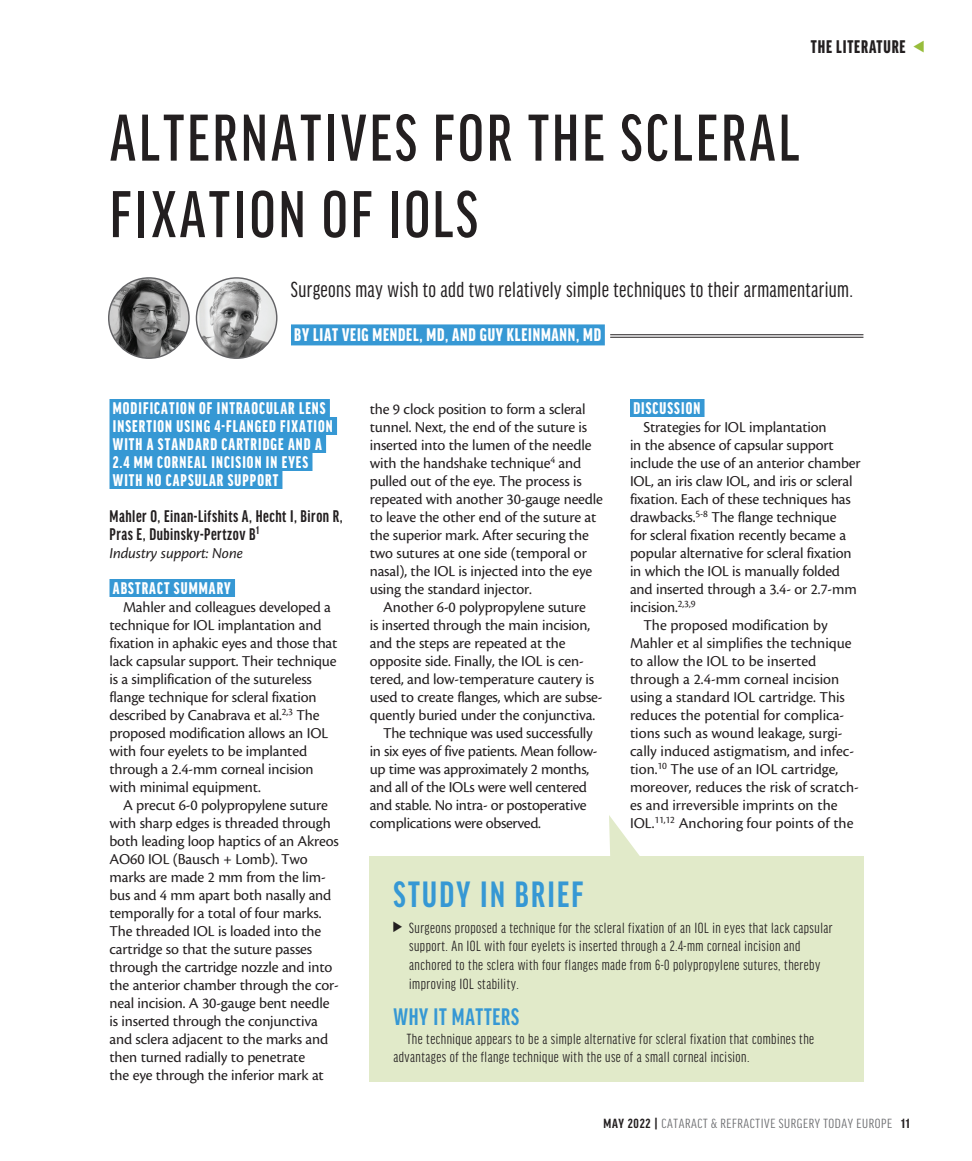
<style>
.page{position:relative;width:972px;height:1161px;background:#fff}
.page>*{position:absolute;margin:0;border:0;box-sizing:border-box;transform-origin:0 0}
.headline{font:500 extra-condensed 70.5px/76.5px "Good Headline Pro";letter-spacing:.045em;color:#231f20}
.study_in_brief_heade{font:700 extra-condensed 39px "Good Headline Pro";letter-spacing:.06em;color:#3698d4}
.study_in_brief_subhe{font:700 extra-condensed 25.5px "Good Headline Pro";letter-spacing:.03em;color:#3698d4}
.deck{font:23.25px "Good Headline Pro X Cond News";letter-spacing:.015em;color:#231f20}
.author{font:900 extra-condensed 19.5px "Good Headline Pro";letter-spacing:.04em;color:#fff}
.t1{font:900 extra-condensed 19.5px "Good Headline Pro";letter-spacing:.045em;color:#231f20}
.subhead{font:900 extra-condensed 18px "Good Headline Pro";letter-spacing:.06em;color:#fff}
.Subhead_2{font:700 extra-condensed 18px/18px "Good Headline Pro";letter-spacing:.03em;color:#231f20}
.body{font:15.75px/18px "Cronos Pro";letter-spacing:-.01em;color:#231f20}
.study_in_brief_body{font:extra-condensed 15.75px/18.8px "Good Headline Pro";letter-spacing:.03em;color:#231f20}
.body-2{font:italic 15.75px "Cronos Pro";letter-spacing:-.01em;color:#231f20}
.t2{font:extra-condensed 14.1px "Good Headline Pro";letter-spacing:.035em;color:#6c6d70;scale:1.11 1}
.s1{font-weight:700;color:#231f20}
</style>
<div class="page">
<div style="left:291px;top:324px;width:314px;height:21px;background:#3698d4"></div>
<div style="left:110px;top:399px;width:220px;height:18px;background:#3698d4"></div>
<div style="left:110px;top:417px;width:227px;height:18px;background:#3698d4"></div>
<div style="left:110px;top:435px;width:216px;height:18px;background:#3698d4"></div>
<div style="left:110px;top:453px;width:203px;height:18px;background:#3698d4"></div>
<div style="left:110px;top:471px;width:172px;height:18px;background:#3698d4"></div>
<div style="left:110px;top:579px;width:125px;height:18px;background:#3698d4"></div>
<div style="left:630px;top:399px;width:75px;height:18px;background:#3698d4"></div>
<img style="left:109px;top:278px;width:80px;height:80px;border-radius:40px">
<div style="left:108px;top:277px;width:82px;height:82px;border:1px solid #636366;border-radius:50%"></div>
<img style="left:196px;top:278px;width:81px;height:80px;border-radius:40px">
<div style="left:196px;top:277px;width:81px;height:82px;border:1px solid #636366;border-radius:50%"></div>
<hr style="left:610px;top:334px;width:253px;height:1px;background:#231f20">
<hr style="left:610px;top:337px;width:253px;height:1px;background:#231f20">
<div style="left:369px;top:856px;width:495px;height:225px;background:#e1eac9"></div>
<svg style="left:609px;top:815px;width:67px;height:90px"></svg>
<svg style="left:393px;top:921px;width:9px;height:11px"></svg>
<p class="t1" style="left:811px;top:37px;width:96px">THE LITERATURE</p>
<p class="headline" style="left:110px;top:100px;width:691px">ALTERNATIVES FOR THE SCLERAL<br>FIXATION OF IOLS</p>
<p class="deck" style="left:291px;top:278px;width:564px">Surgeons may wish to add two relatively simple techniques to their armamentarium.</p>
<p class="author" style="left:294px;top:325px;width:308px">BY LIAT VEIG MENDEL, MD, AND GUY KLEINMANN, MD</p>
<p class="subhead" style="left:113px;top:399px;width:214px">MODIFICATION OF INTRAOCULAR LENS</p>
<p class="subhead" style="left:113px;top:417px;width:221px">INSERTION USING 4-FLANGED FIXATION</p>
<p class="subhead" style="left:113px;top:435px;width:211px">WITH A STANDARD CARTRIDGE AND A</p>
<p class="subhead" style="left:113px;top:453px;width:197px">2.4 MM CORNEAL INCISION IN EYES</p>
<p class="subhead" style="left:113px;top:471px;width:167px">WITH NO CAPSULAR SUPPORT</p>
<p class="Subhead_2" style="left:110px;top:507px;width:235px">Mahler O, Einan-Lifshits A, Hecht I, Biron R,<br>Pras E, Dubinsky-Pertzov B<sup>1</sup></p>
<p class="body-2" style="left:110px;top:544px;width:135px">Industry support: None</p>
<p class="subhead" style="left:113px;top:579px;width:119px">ABSTRACT SUMMARY</p>
<p class="body" style="left:110px;top:598px;width:230px;text-indent:14px">Mahler and colleagues developed a technique for IOL implantation and fixation in aphakic eyes and those that lack capsular support. Their technique is a simplification of the sutureless flange technique for scleral fixation described by Canabrava et al.<sup>2,3</sup> The proposed modification allows an IOL with four eyelets to be implanted through a 2.4-mm corneal incision with minimal equipment.</p>
<p class="body" style="left:110px;top:796px;width:231px;text-indent:14px">A precut 6-0 polypropylene suture with sharp edges is threaded through both leading loop haptics of an Akreos AO60 IOL (Bausch + Lomb). Two marks are made 2 mm from the lim&shy;bus and 4 mm apart both nasally and temporally for a total of four marks.<br>The threaded IOL is loaded into the cartridge so that the suture passes through the cartridge nozzle and into the anterior chamber through the cor&shy;neal incision. A 30-gauge bent needle is inserted through the conjunctiva and sclera adjacent to the marks and then turned radially to penetrate<br>the eye through the inferior mark at</p>
<p class="body" style="left:370px;top:400px;width:235px">the 9 clock position to form a scleral tunnel. Next, the end of the suture is inserted into the lumen of the needle with the handshake technique<sup>4</sup> and pulled out of the eye. The process is repeated with another 30-gauge needle to leave the other end of the suture at the superior mark. After securing the two sutures at one side (temporal or nasal), the IOL is injected into the eye using the standard injector.</p>
<p class="body" style="left:370px;top:598px;width:234px;text-indent:14px">Another 6-0 polypropylene suture<br>is inserted through the main incision, and the steps are repeated at the opposite side. Finally, the IOL is cen&shy;tered, and low-temperature cautery is used to create flanges, which are subse&shy;quently buried under the conjunctiva.</p>
<p class="body" style="left:370px;top:724px;width:229px;text-indent:14px">The technique was used successfully in six eyes of five patients. Mean follow&shy;up time was approximately 2 months, and all of the IOLs were well centered and stable. No intra- or postoperative complications were observed.</p>
<p class="subhead" style="left:633px;top:399px;width:68px">DISCUSSION</p>
<p class="body" style="left:630px;top:418px;width:232px;text-indent:14px">Strategies for IOL implantation<br>in the absence of capsular support include the use of an anterior chamber IOL, an iris claw IOL, and iris or scleral fixation. Each of these techniques has drawbacks.<sup>5-8</sup> The flange technique<br>for scleral fixation recently became a popular alternative for scleral fixation in which the IOL is manually folded and inserted through a 3.4- or 2.7-mm incision.<sup>2,3,9</sup></p>
<p class="body" style="left:630px;top:616px;width:230px;text-indent:14px">The proposed modification by Mahler et al simplifies the technique to allow the IOL to be inserted through a 2.4-mm corneal incision using a standard IOL cartridge. This reduces the potential for complica&shy;tions such as wound leakage, surgi&shy;cally induced astigmatism, and infec&shy;tion.<sup>10</sup> The use of an IOL cartridge, moreover, reduces the risk of scratch&shy;es and irreversible imprints on the IOL.<sup>11,12</sup> Anchoring four points of the</p>
<p class="study_in_brief_heade" style="left:394px;top:875px;width:192px">STUDY IN BRIEF</p>
<p class="study_in_brief_body" style="left:409px;top:918px;width:425px">Surgeons proposed a technique for the scleral fixation of an IOL in eyes that lack capsular support. An IOL with four eyelets is inserted through a 2.4-mm corneal incision and anchored to the sclera with four flanges made from 6-0 polypropylene sutures, thereby improving IOL stability.</p>
<p class="study_in_brief_subhe" style="left:393px;top:1004px;width:127px">WHY IT MATTERS</p>
<p class="study_in_brief_body" style="left:393px;top:1029px;width:422px;text-indent:14px">The technique appears to be a simple alternative for scleral fixation that combines the advantages of the flange technique with the use of a small corneal incision.</p>
<p class="t2" style="left:603px;top:1117px;width:277px"><span class="s1">MAY 2022 |</span> CATARACT &amp; REFRACTIVE SURGERY TODAY EUROPE <span class="s1">11</span></p>
</div>
